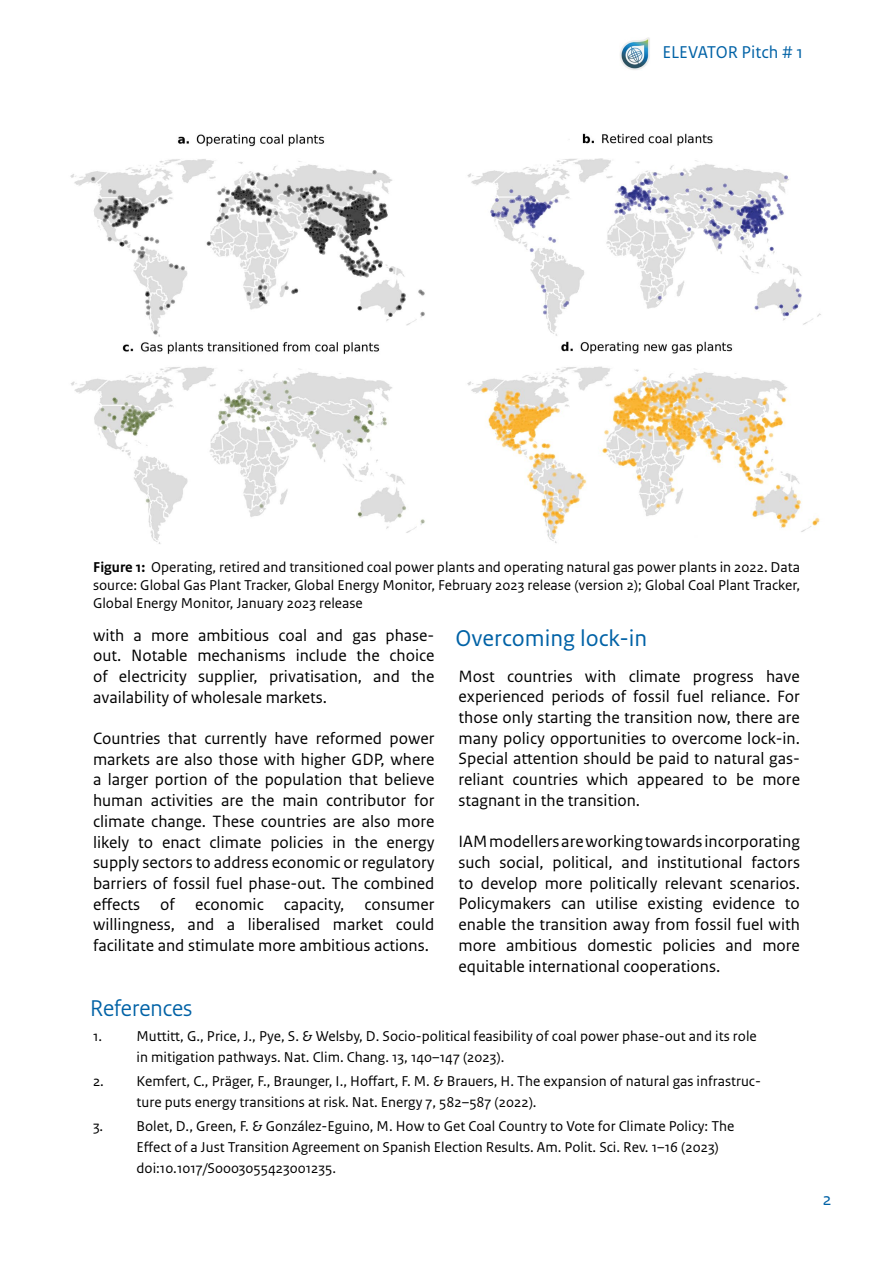
<style>
.page{position:relative;width:893px;height:1263px;background:#fff}
.page>*{position:absolute;margin:0;border:0;box-sizing:border-box;transform-origin:0 0}
.Heading_2_-_no_nr{font:24px "Rijksoverheid Sans Text";color:#0062a6}
.Heading_2_no_nr_break_para{font:24px "Rijksoverheid Sans Heading";color:#0062a6}
.t1{font:18px "Rijksoverheid Sans Text";color:#0062a6}
.t2{font:17.25px/20.7px "Rijksoverheid Sans Text";color:#000;text-align:justify}
.References__Bibliography{font:15px/21px "Rijksoverheid Sans Text";color:#000}
.s1{font-weight:700}
</style>
<div class="page">
<img style="left:620px;top:37px;width:30px;height:33px">
<img style="left:70px;top:133px;width:751px;height:411px">
<p class="t1" style="left:662px;top:42px;width:142px">ELEVATOR Pitch # 1</p>
<p class="References__Bibliography" style="left:93px;top:558px;width:708px;line-height:18px;text-align:justify"><span class="s1">Figure 1:</span> Operating, retired and transitioned coal power plants and operating natural gas power plants in 2022. Data source: Global Gas Plant Tracker, Global Energy Monitor, February 2023 release (version 2); Global Coal Plant Tracker, Global Energy Monitor, January 2023 release</p>
<p class="t2" style="left:93px;top:625px;width:343px">with a more ambitious coal and gas phase&shy;out. Notable mechanisms include the choice of electricity supplier, privatisation, and the availability of wholesale markets.</p>
<p class="t2" style="left:93px;top:728px;width:343px">Countries that currently have reformed power markets are also those with higher GDP, where a larger portion of the population that believe human activities are the main contributor for climate change. These countries are also more likely to enact climate policies in the energy supply sectors to address economic or regulatory barriers of fossil fuel phase-out. The combined effects of economic capacity, consumer willingness, and a liberalised market could facilitate and stimulate more ambitious actions.</p>
<p class="Heading_2_-_no_nr" style="left:455px;top:624px;width:193px">Overcoming lock-in</p>
<p class="t2" style="left:458px;top:666px;width:343px">Most countries with climate progress have experienced periods of fossil fuel reliance. For those only starting the transition now, there are many policy opportunities to overcome lock-in.<br>Special attention should be paid to natural gas&shy;reliant countries which appeared to be more stagnant in the transition.</p>
<p class="t2" style="left:458px;top:831px;width:343px">IAM modellers are working towards incorporating such social, political, and institutional factors to develop more politically relevant scenarios.<br>Policymakers can utilise existing evidence to enable the transition away from fossil fuel with more ambitious domestic policies and more equitable international cooperations.</p>
<p class="Heading_2_no_nr_break_para" style="left:90px;top:994px;width:104px">References</p>
<p class="References__Bibliography" style="left:136px;top:1026px;width:622px;text-indent:-44px">1. Muttitt, G., Price, J., Pye, S. &amp; Welsby, D. Socio-political feasibility of coal power phase-out and its role in mitigation pathways. Nat. Clim. Chang. 13, 140–147 (2023).</p>
<p class="References__Bibliography" style="left:136px;top:1071px;width:626px;text-indent:-44px">2. Kemfert, C., Präger, F., Braunger, I., Hoffart, F. M. &amp; Brauers, H. The expansion of natural gas infrastruc&shy;ture puts energy transitions at risk. Nat. Energy 7, 582–587 (2022).</p>
<p class="References__Bibliography" style="left:136px;top:1116px;width:599px;text-indent:-44px">3. Bolet, D., Green, F. &amp; González-Eguino, M. How to Get Coal Country to Vote for Climate Policy: The<br>Effect of a Just Transition Agreement on Spanish Election Results. Am. Polit. Sci. Rev. 1–16 (2023) doi:10.1017/S0003055423001235.</p>
<p class="t1" style="left:823px;top:1188px;width:10px">2</p>
</div>
